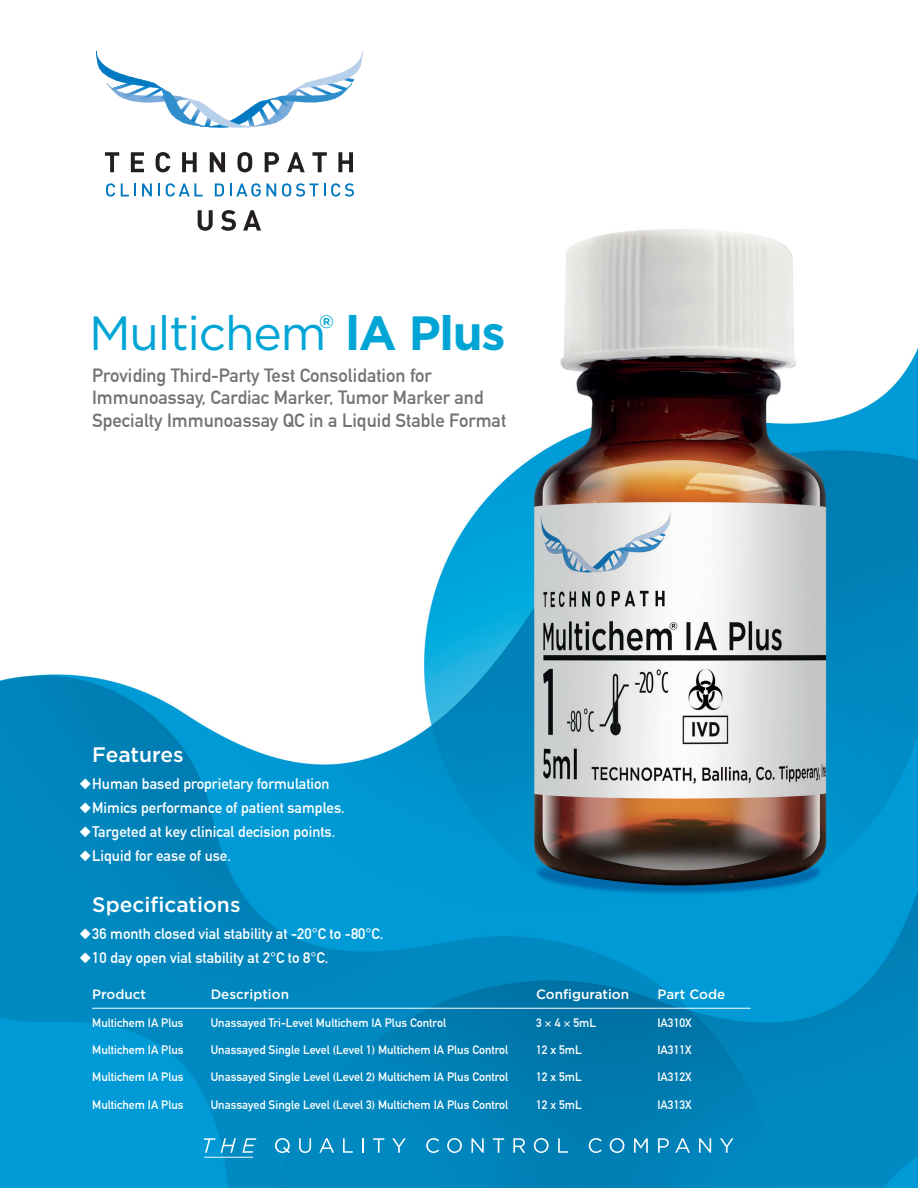
<style>
.page{position:relative;width:918px;height:1188px;background:#fff}
.page>*{position:absolute;margin:0;border:0;box-sizing:border-box;transform-origin:0 0}
.Product_Name{font:48px "Gotham";letter-spacing:-.025em;color:#00a5d5}
.Feature_Headings{font:500 21px "Gotham";color:#fff}
.sub_head{font:700 18.75px/22.5px "DIN Alternate";color:#717275}
.Product_Name-2{font:700 18px "Gotham";color:#00a5d5}
.t1{font:700 15px "DIN Alternate";color:#fff}
.Sub_Feature_Headings{font:500 13.5px "Gotham";color:#fff}
.Sub_Features_P{font:700 12px "DIN Alternate";color:#fff}
.s1{font-weight:700}
</style>
<div class="page">
<img style="left:0;top:152px;width:918px;height:1036px">
<svg style="left:105px;top:152px;width:14px;height:20px"></svg>
<svg style="left:131px;top:152px;width:13px;height:20px"></svg>
<svg style="left:156px;top:152px;width:14px;height:20px"></svg>
<svg style="left:182px;top:152px;width:15px;height:20px"></svg>
<svg style="left:210px;top:152px;width:15px;height:20px"></svg>
<svg style="left:237px;top:152px;width:15px;height:20px"></svg>
<svg style="left:265px;top:152px;width:14px;height:20px"></svg>
<svg style="left:287px;top:152px;width:18px;height:20px"></svg>
<svg style="left:312px;top:152px;width:15px;height:20px"></svg>
<svg style="left:338px;top:152px;width:15px;height:20px"></svg>
<svg style="left:106px;top:183px;width:9px;height:14px"></svg>
<svg style="left:121px;top:183px;width:15px;height:13px"></svg>
<svg style="left:142px;top:183px;width:10px;height:13px"></svg>
<svg style="left:158px;top:183px;width:2px;height:13px"></svg>
<svg style="left:166px;top:183px;width:37px;height:14px"></svg>
<svg style="left:215px;top:183px;width:9px;height:13px"></svg>
<svg style="left:230px;top:183px;width:46px;height:14px"></svg>
<svg style="left:282px;top:183px;width:43px;height:14px"></svg>
<svg style="left:331px;top:183px;width:23px;height:14px"></svg>
<svg style="left:96px;top:51px;width:267px;height:77px"></svg>
<svg style="left:198px;top:210px;width:15px;height:21px"></svg>
<svg style="left:221px;top:210px;width:15px;height:21px"></svg>
<svg style="left:243px;top:210px;width:18px;height:21px"></svg>
<svg style="left:204px;top:1138px;width:11px;height:15px"></svg>
<svg style="left:221px;top:1138px;width:15px;height:15px"></svg>
<svg style="left:242px;top:1138px;width:14px;height:15px"></svg>
<svg style="left:275px;top:1138px;width:15px;height:15px"></svg>
<svg style="left:299px;top:1138px;width:12px;height:15px"></svg>
<svg style="left:319px;top:1138px;width:15px;height:15px"></svg>
<svg style="left:343px;top:1138px;width:10px;height:15px"></svg>
<svg style="left:362px;top:1138px;width:2px;height:15px"></svg>
<svg style="left:373px;top:1138px;width:11px;height:15px"></svg>
<svg style="left:392px;top:1138px;width:14px;height:15px"></svg>
<svg style="left:426px;top:1138px;width:13px;height:15px"></svg>
<svg style="left:447px;top:1138px;width:15px;height:15px"></svg>
<svg style="left:471px;top:1138px;width:13px;height:15px"></svg>
<svg style="left:493px;top:1138px;width:11px;height:15px"></svg>
<svg style="left:513px;top:1138px;width:12px;height:15px"></svg>
<svg style="left:534px;top:1138px;width:15px;height:15px"></svg>
<svg style="left:558px;top:1138px;width:10px;height:15px"></svg>
<svg style="left:589px;top:1138px;width:13px;height:15px"></svg>
<svg style="left:610px;top:1138px;width:14px;height:15px"></svg>
<svg style="left:634px;top:1138px;width:14px;height:15px"></svg>
<svg style="left:658px;top:1138px;width:11px;height:15px"></svg>
<svg style="left:675px;top:1138px;width:15px;height:15px"></svg>
<svg style="left:699px;top:1138px;width:12px;height:15px"></svg>
<svg style="left:720px;top:1138px;width:14px;height:15px"></svg>
<hr style="left:204px;top:1157px;width:49px;height:1px;background:#fff">
<hr style="left:92px;top:1008px;width:119px;height:1px;background:#fff">
<hr style="left:211px;top:1008px;width:325px;height:1px;background:#fff">
<hr style="left:536px;top:1008px;width:122px;height:1px;background:#fff">
<hr style="left:658px;top:1008px;width:93px;height:1px;background:#fff">
<p class="Product_Name-2" style="left:319px;top:311px;width:16px">®</p>
<p class="Product_Name" style="left:89px;top:307px;width:418px">Multichem <span class="s1">lA Plus</span></p>
<p class="sub_head" style="left:92px;top:363px;width:393px">Providing Third-Party Test Consolidation for<br>Immunoassay, Cardiac Marker, Tumor Marker and</p>
<p class="sub_head" style="left:92px;top:408px;width:416px">Specialty Immunoassay QC in a Liquid Stable Format</p>
<p class="Feature_Headings" style="left:92px;top:743px;width:93px">Features</p>
<p class="t1" style="left:80px;top:772px;width:252px">◆Human based proprietary formulation</p>
<p class="t1" style="left:80px;top:796px;width:267px">◆Mimics performance of patient samples.</p>
<p class="t1" style="left:80px;top:820px;width:257px">◆Targeted at key clinical decision points.</p>
<p class="t1" style="left:80px;top:844px;width:153px">◆Liquid for ease of use.</p>
<p class="Feature_Headings" style="left:92px;top:893px;width:150px">Specifications</p>
<p class="t1" style="left:80px;top:922px;width:305px">◆36 month closed vial stability at -20°C to -80°C.</p>
<p class="t1" style="left:80px;top:946px;width:250px">◆10 day open vial stability at 2°C to 8°C.</p>
<p class="Sub_Feature_Headings" style="left:92px;top:987px;width:55px">Product</p>
<p class="Sub_Feature_Headings" style="left:211px;top:987px;width:80px">Description</p>
<p class="Sub_Feature_Headings" style="left:536px;top:987px;width:95px">Configuration</p>
<p class="Sub_Feature_Headings" style="left:658px;top:987px;width:69px">Part Code</p>
<p class="Sub_Features_P" style="left:92px;top:1014px;width:93px">Multichem IA Plus</p>
<p class="Sub_Features_P" style="left:211px;top:1014px;width:237px">Unassayed Tri-Level Multichem IA Plus Control</p>
<p class="Sub_Features_P" style="left:536px;top:1014px;width:62px">3 × 4 × 5mL</p>
<p class="Sub_Features_P" style="left:658px;top:1014px;width:36px">IA310X</p>
<p class="Sub_Features_P" style="left:92px;top:1041px;width:93px">Multichem IA Plus</p>
<p class="Sub_Features_P" style="left:211px;top:1041px;width:299px">Unassayed Single Level (Level 1) Multichem IA Plus Control</p>
<p class="Sub_Features_P" style="left:536px;top:1041px;width:47px">12 x 5mL</p>
<p class="Sub_Features_P" style="left:658px;top:1041px;width:36px">IA311X</p>
<p class="Sub_Features_P" style="left:92px;top:1068px;width:93px">Multichem IA Plus</p>
<p class="Sub_Features_P" style="left:211px;top:1068px;width:299px">Unassayed Single Level (Level 2) Multichem IA Plus Control</p>
<p class="Sub_Features_P" style="left:536px;top:1068px;width:47px">12 x 5mL</p>
<p class="Sub_Features_P" style="left:658px;top:1068px;width:36px">IA312X</p>
<p class="Sub_Features_P" style="left:92px;top:1095px;width:93px">Multichem IA Plus</p>
<p class="Sub_Features_P" style="left:211px;top:1095px;width:299px">Unassayed Single Level (Level 3) Multichem IA Plus Control</p>
<p class="Sub_Features_P" style="left:536px;top:1095px;width:47px">12 x 5mL</p>
<p class="Sub_Features_P" style="left:658px;top:1095px;width:36px">IA313X</p>
</div>
